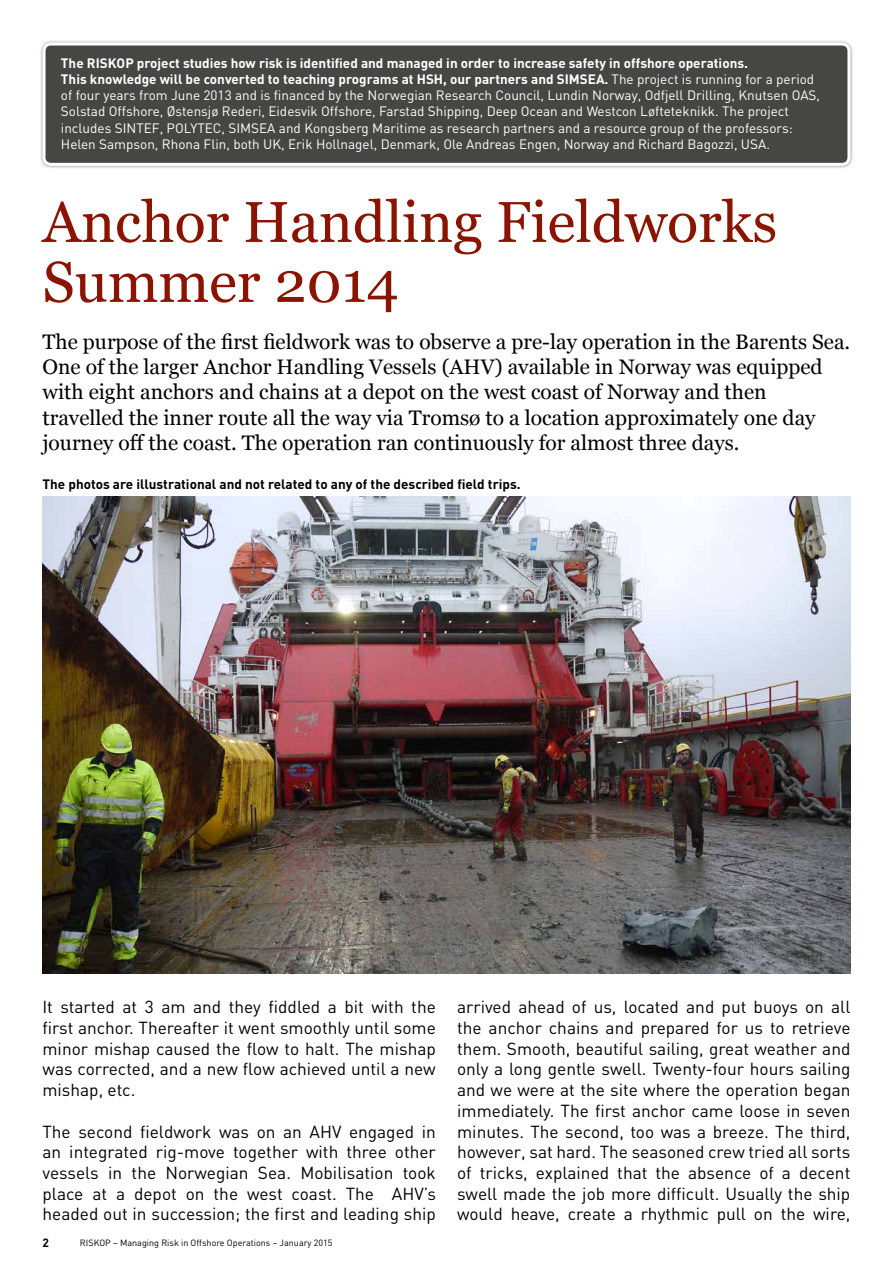
<style>
.page{position:relative;width:893px;height:1263px;background:#fff}
.page>*{position:absolute;margin:0;border:0;box-sizing:border-box;transform-origin:0 0}
.t1{font:57.45px/60px "Georgia";color:#8a1400}
.t2{font:21px/25.2px "Georgia";color:#000}
.t3{font:17.25px/20.7px "DIN";color:#000;text-align:justify}
.t4{font:13.5px/16.2px "DIN";color:#fff}
.t5{font:700 13.5px "DIN";color:#000}
.t6{font:700 12px "DIN";color:#000}
.t7{font:9px "DIN";color:#000}
.s1{font-weight:700}
</style>
<div class="page">
<div style="left:39px;top:39px;width:815px;height:130px;background:#000;opacity:.45"></div>
<div style="left:44px;top:44px;width:805px;height:120px;background:#464645;border-radius:7px"></div>
<div style="left:43px;top:43px;width:807px;height:123px;border:3px solid #fff;border-radius:7px"></div>
<img style="left:43px;top:496px;width:807px;height:478px">
<p class="t4" style="left:61px;top:55px;width:761px"><span class="s1">The RISKOP project studies how risk is identified and managed in order to increase safety in offshore operations.<br>This knowledge will be converted to teaching programs at HSH, our partners and SIMSEA.</span> The project is running for a period of four years from June 2013 and is financed by the Norwegian Research Council, Lundin Norway, Odfjell Drilling, Knutsen OAS, Solstad Offshore, Østensjø Rederi, Eidesvik Offshore, Farstad Shipping, Deep Ocean and Westcon Løfteteknikk. The project includes SINTEF, POLYTEC, SIMSEA and Kongsberg Maritime as research partners and a resource group of the professors:<br>Helen Sampson, Rhona Flin, both UK, Erik Hollnagel, Denmark, Ole Andreas Engen, Norway and Richard Bagozzi, USA.</p>
<h1 class="t1" style="left:43px;top:192px;width:736px">Anchor Handling Fieldworks<br>Summer 2014</h1>
<p class="t2" style="left:43px;top:329px;width:809px">The purpose of the first fieldwork was to observe a pre-lay operation in the Barents Sea.<br>One of the larger Anchor Handling Vessels (AHV) available in Norway was equipped with eight anchors and chains at a depot on the west coast of Norway and then travelled the inner route all the way via Tromsø to a location approximately one day journey off the coast. The operation ran continuously for almost three days.</p>
<p class="t5" style="left:43px;top:475px;width:480px">The photos are illustrational and not related to any of the described field trips.</p>
<p class="t3" style="left:42px;top:996px;width:395px">It started at 3 am and they fiddled a bit with the first anchor. Thereafter it went smoothly until some minor mishap caused the flow to halt. The mishap was corrected, and a new flow achieved until a new mishap, etc.</p>
<p class="t3" style="left:42px;top:1121px;width:395px">The second fieldwork was on an AHV engaged in an integrated rig-move together with three other vessels in the Norwegian Sea. Mobilisation took place at a depot on the west coast. The AHV’s headed out in succession; the first and leading ship</p>
<p class="t6" style="left:43px;top:1234px;width:8px">2</p>
<p class="t7" style="left:80px;top:1237px;width:254px">RISKOP – Managing Risk in Offshore Operations – January 2015</p>
<p class="t3" style="left:457px;top:996px;width:395px">arrived ahead of us, located and put buoys on all the anchor chains and prepared for us to retrieve them. Smooth, beautiful sailing, great weather and only a long gentle swell. Twenty-four hours sailing and we were at the site where the operation began immediately. The first anchor came loose in seven minutes. The second, too was a breeze. The third, however, sat hard. The seasoned crew tried all sorts of tricks, explained that the absence of a decent swell made the job more difficult. Usually the ship would heave, create a rhythmic pull on the wire,</p>
</div>
